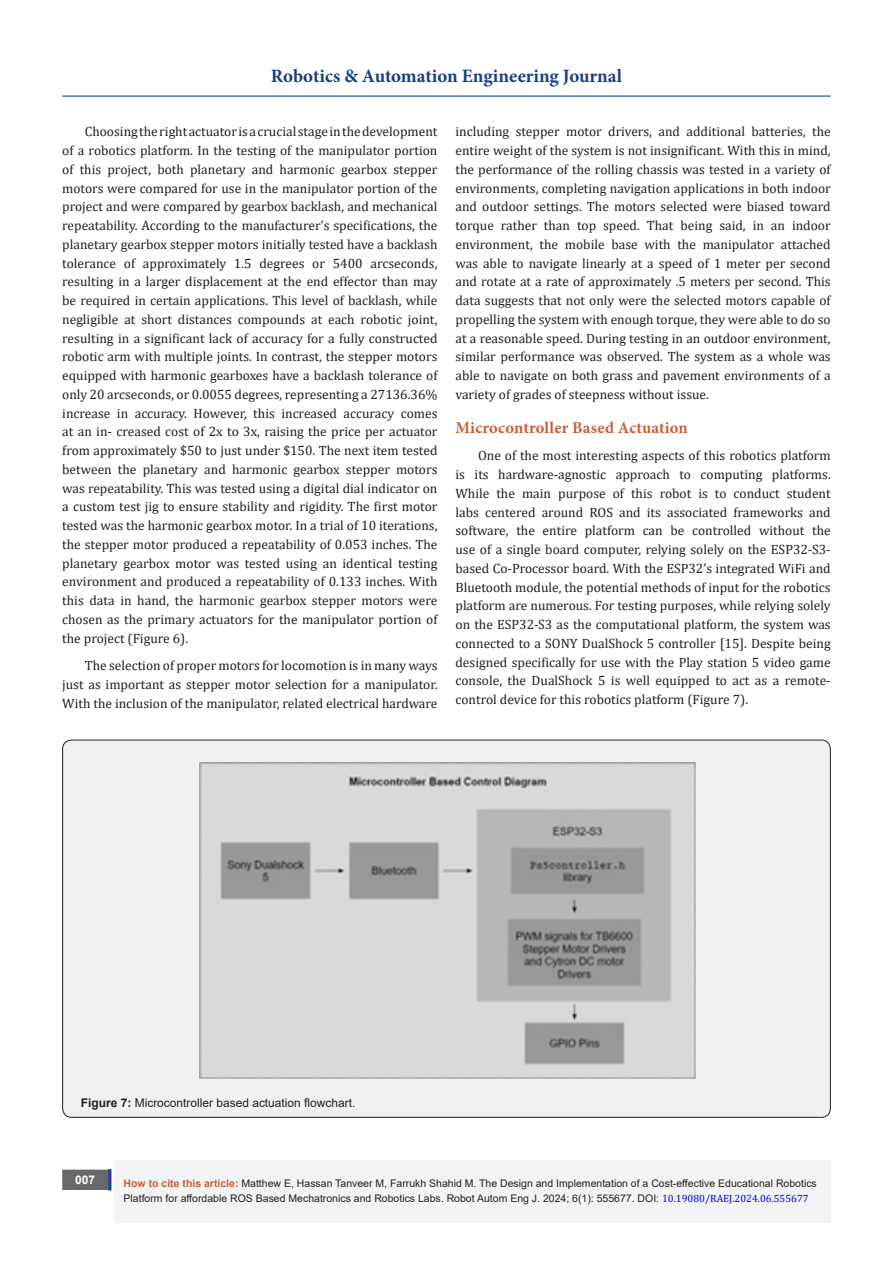
<style>
.page{position:relative;width:893px;height:1263px;background:#fff}
.page>*{position:absolute;margin:0;border:0;box-sizing:border-box;transform-origin:0 0}
.t1{font:700 18.9px "Minion Pro";color:#183f89}
.t2{font:700 16.5px "Minion Pro";letter-spacing:.01em;color:#ca5f37}
.t3{font:13.5px/18.8px "Cambria";color:#231f20;text-align:justify}
.t4{font:12px "Arial";color:#231f20}
.t5{font:700 12px "Arial";color:#fff}
.t6{font:10.5px/15px "Arial";color:#231f20}
.s1{font-weight:700}
.s2{font-weight:700;color:#ca5f37}
.s3{font-family:"Cambria";color:#00f}
</style>
<div class="page">
<div style="left:115px;top:1160px;width:716px;height:62px;background:#f2f3f4"></div>
<div style="left:63px;top:1170px;width:44px;height:19px;background:#68676a"></div>
<div style="left:62px;top:1169px;width:46px;height:21px;border:2px solid #68676a"></div>
<div style="left:108px;top:1169px;width:3px;height:21px;background:#253f8e;border:2px solid #253f8e"></div>
<hr style="left:62px;top:96px;width:769px;height:1px;background:#253f8e">
<div style="left:63px;top:740px;width:767px;height:377px;background:#f0f1f2;border-radius:9px"></div>
<img style="left:199px;top:763px;width:496px;height:315px">
<h1 class="t1" style="left:271px;top:63px;width:353px">Robotics &amp; Automation Engineering Journal</h1>
<p class="t3" style="left:62px;top:122px;width:377px;text-indent:22px">Choosing the right actuator is a crucial stage in the development of a robotics platform. In the testing of the manipulator portion of this project, both planetary and harmonic gearbox stepper motors were compared for use in the manipulator portion of the project and were compared by gearbox backlash, and mechanical repeatability. According to the manufacturer’s specifications, the planetary gearbox stepper motors initially tested have a backlash tolerance of approximately 1.5 degrees or 5400 arcseconds, resulting in a larger displacement at the end effector than may be required in certain applications. This level of backlash, while negligible at short distances compounds at each robotic joint, resulting in a significant lack of accuracy for a fully constructed robotic arm with multiple joints. In contrast, the stepper motors equipped with harmonic gearboxes have a backlash tolerance of only 20 arcseconds, or 0.0055 degrees, representing a 27136.36% increase in accuracy. However, this increased accuracy comes at an in- creased cost of 2x to 3x, raising the price per actuator from approximately $50 to just under $150. The next item tested between the planetary and harmonic gearbox stepper motors was repeatability. This was tested using a digital dial indicator on a custom test jig to ensure stability and rigidity. The first motor tested was the harmonic gearbox motor. In a trial of 10 iterations, the stepper motor produced a repeatability of 0.053 inches. The planetary gearbox motor was tested using an identical testing environment and produced a repeatability of 0.133 inches. With this data in hand, the harmonic gearbox stepper motors were chosen as the primary actuators for the manipulator portion of the project (Figure 6).</p>
<p class="t3" style="left:62px;top:656px;width:377px;text-indent:22px">The selection of proper motors for locomotion is in many ways just as important as stepper motor selection for a manipulator.<br>With the inclusion of the manipulator, related electrical hardware</p>
<p class="t3" style="left:455px;top:122px;width:377px">including stepper motor drivers, and additional batteries, the entire weight of the system is not insignificant. With this in mind, the performance of the rolling chassis was tested in a variety of environments, completing navigation applications in both indoor and outdoor settings. The motors selected were biased toward torque rather than top speed. That being said, in an indoor environment, the mobile base with the manipulator attached was able to navigate linearly at a speed of 1 meter per second and rotate at a rate of approximately .5 meters per second. This data suggests that not only were the selected motors capable of propelling the system with enough torque, they were able to do so at a reasonable speed. During testing in an outdoor environment, similar performance was observed. The system as a whole was able to navigate on both grass and pavement environments of a variety of grades of steepness without issue.</p>
<p class="t2" style="left:455px;top:416px;width:234px">Microcontroller Based Actuation</p>
<p class="t3" style="left:455px;top:446px;width:377px;text-indent:22px">One of the most interesting aspects of this robotics platform is its hardware-agnostic approach to computing platforms.<br>While the main purpose of this robot is to conduct student labs centered around ROS and its associated frameworks and software, the entire platform can be controlled without the use of a single board computer, relying solely on the ESP32-S3- based Co-Processor board. With the ESP32’s integrated WiFi and Bluetooth module, the potential methods of input for the robotics platform are numerous. For testing purposes, while relying solely on the ESP32-S3 as the computational platform, the system was connected to a SONY DualShock 5 controller [15]. Despite being designed specifically for use with the Play station 5 video game console, the DualShock 5 is well equipped to act as a remote&shy;control device for this robotics platform (Figure 7).</p>
<p class="t4" style="left:81px;top:1094px;width:276px"><span class="s1">Figure 7:</span> Microcontroller based actuation flowchart.</p>
<p class="t5" style="left:75px;top:1171px;width:22px">007</p>
<p class="t6" style="left:124px;top:1176px;width:695px"><span class="s2">How to cite this article:</span> Matthew E, Hassan Tanveer M, Farrukh Shahid M. The Design and Implementation of a Cost-effective Educational Robotics<br>Platform for affordable ROS Based Mechatronics and Robotics Labs. Robot Autom Eng J. 2024; 6(1): 555677. DOI: <span class="s3">10.19080/RAEJ.2024.06.555677</span></p>
</div>
